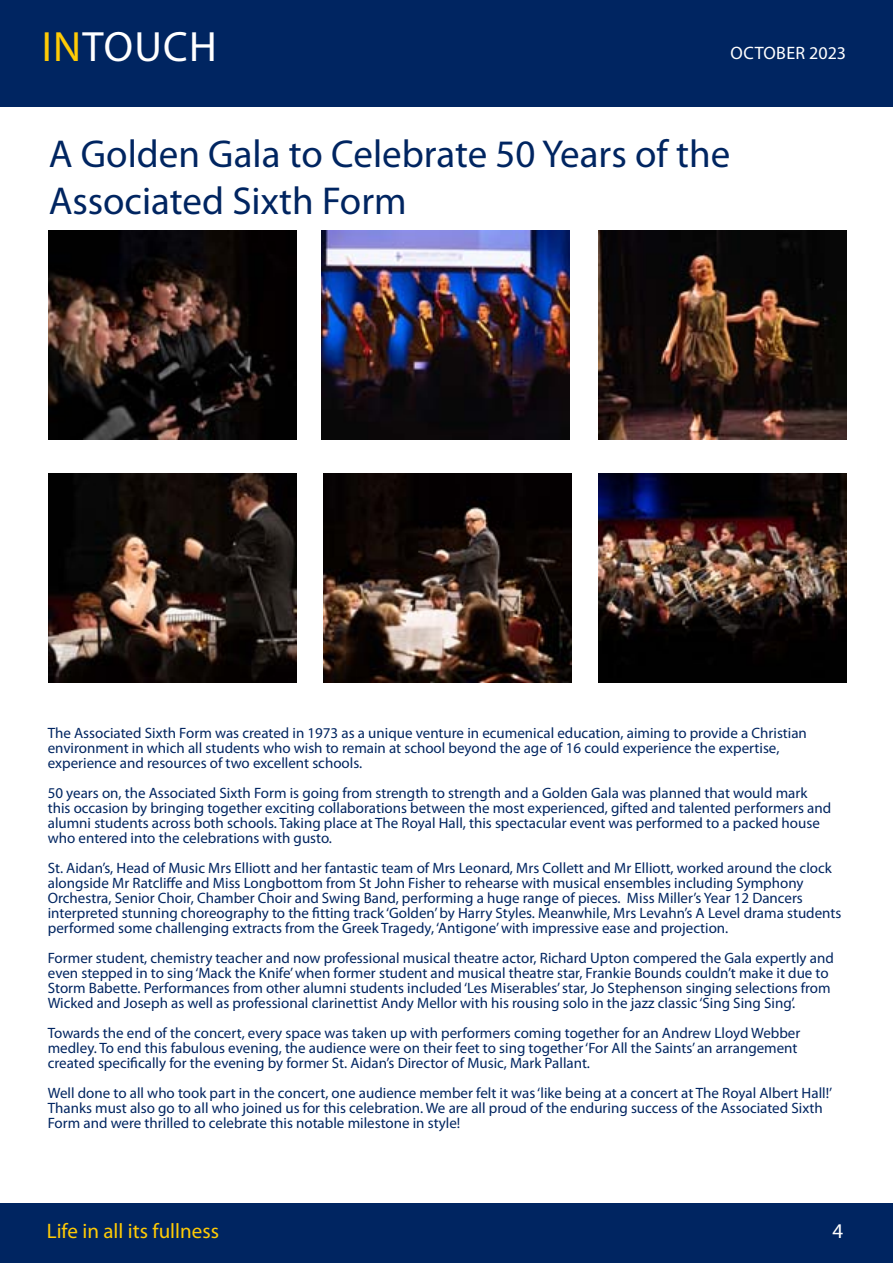
<style>
.page{position:relative;width:893px;height:1263px;background:#fff}
.page>*{position:absolute;margin:0;border:0;box-sizing:border-box;transform-origin:0 0}
.t1{font:42.6px "Myriad Pro";color:#fff}
.t2{font:39px/46.8px "Myriad Pro";color:#002561}
.t3{font:21px "Myriad Pro";color:#ffcb05}
.t4{font:21px "Myriad Pro";color:#fff}
.t5{font:18px "Myriad Pro";letter-spacing:.02em;color:#fff}
.t6{font:15px/15px "Myriad Pro";color:#002561}
.s1{color:#ffcb05}
</style>
<div class="page">
<div style="left:0;top:0;width:893px;height:106px;background:#002561"></div>
<div style="left:0;top:1203px;width:893px;height:60px;background:#002561"></div>
<img style="left:49px;top:231px;width:247px;height:208px">
<img style="left:49px;top:473px;width:247px;height:209px">
<img style="left:324px;top:473px;width:247px;height:209px">
<img style="left:599px;top:473px;width:247px;height:209px">
<img style="left:599px;top:231px;width:247px;height:208px">
<img style="left:322px;top:231px;width:247px;height:208px">
<h1 class="t1" style="left:42px;top:21px;width:91px"><span class="s1">in</span> TOUCH</h1>
<p class="t5" style="left:731px;top:42px;width:117px">october 2023</p>
<h2 class="t2" style="left:49px;top:130px;width:683px">A Golden Gala to Celebrate 50 Years of the<br>Associated Sixth Form</h2>
<p class="t6" style="left:48px;top:725px;width:761px">The Associated Sixth Form was created in 1973 as a unique venture in ecumenical education, aiming to provide a Christian environment in which all students who wish to remain at school beyond the age of 16 could experience the expertise, experience and resources of two excellent schools.</p>
<p class="t6" style="left:48px;top:785px;width:785px">50 years on, the Associated Sixth Form is going from strength to strength and a Golden Gala was planned that would mark this occasion by bringing together exciting collaborations between the most experienced, gifted and talented performers and alumni students across both schools. Taking place at The Royal Hall, this spectacular event was performed to a packed house who entered into the celebrations with gusto.</p>
<p class="t6" style="left:48px;top:860px;width:795px">St. Aidan’s, Head of Music Mrs Elliott and her fantastic team of Mrs Leonard, Mrs Collett and Mr Elliott, worked around the clock alongside Mr Ratcliffe and Miss Longbottom from St John Fisher to rehearse with musical ensembles including Symphony Orchestra, Senior Choir, Chamber Choir and Swing Band, performing a huge range of pieces. Miss Miller’s Year 12 Dancers interpreted stunning choreography to the fitting track ‘Golden’ by Harry Styles. Meanwhile, Mrs Levahn’s A Level drama students performed some challenging extracts from the Greek Tragedy, ‘Antigone’ with impressive ease and projection.</p>
<p class="t6" style="left:48px;top:950px;width:788px">Former student, chemistry teacher and now professional musical theatre actor, Richard Upton compered the Gala expertly and even stepped in to sing ‘Mack the Knife’ when former student and musical theatre star, Frankie Bounds couldn’t make it due to Storm Babette. Performances from other alumni students included ‘Les Miserables’ star, Jo Stephenson singing selections from Wicked and Joseph as well as professional clarinettist Andy Mellor with his rousing solo in the jazz classic ‘Sing Sing Sing’.</p>
<p class="t6" style="left:48px;top:1025px;width:754px">Towards the end of the concert, every space was taken up with performers coming together for an Andrew Lloyd Webber medley. To end this fabulous evening, the audience were on their feet to sing together ‘For All the Saints’ an arrangement created specifically for the evening by former St. Aidan’s Director of Music, Mark Pallant.</p>
<p class="t6" style="left:48px;top:1085px;width:786px">Well done to all who took part in the concert, one audience member felt it was ‘like being at a concert at The Royal Albert Hall!’<br>Thanks must also go to all who joined us for this celebration. We are all proud of the enduring success of the Associated Sixth<br>Form and were thrilled to celebrate this notable milestone in style!</p>
<h3 class="t3" style="left:47px;top:1218px;width:174px">Life in all its fullness</h3>
<h3 class="t4" style="left:833px;top:1218px;width:12px">4</h3>
</div>
